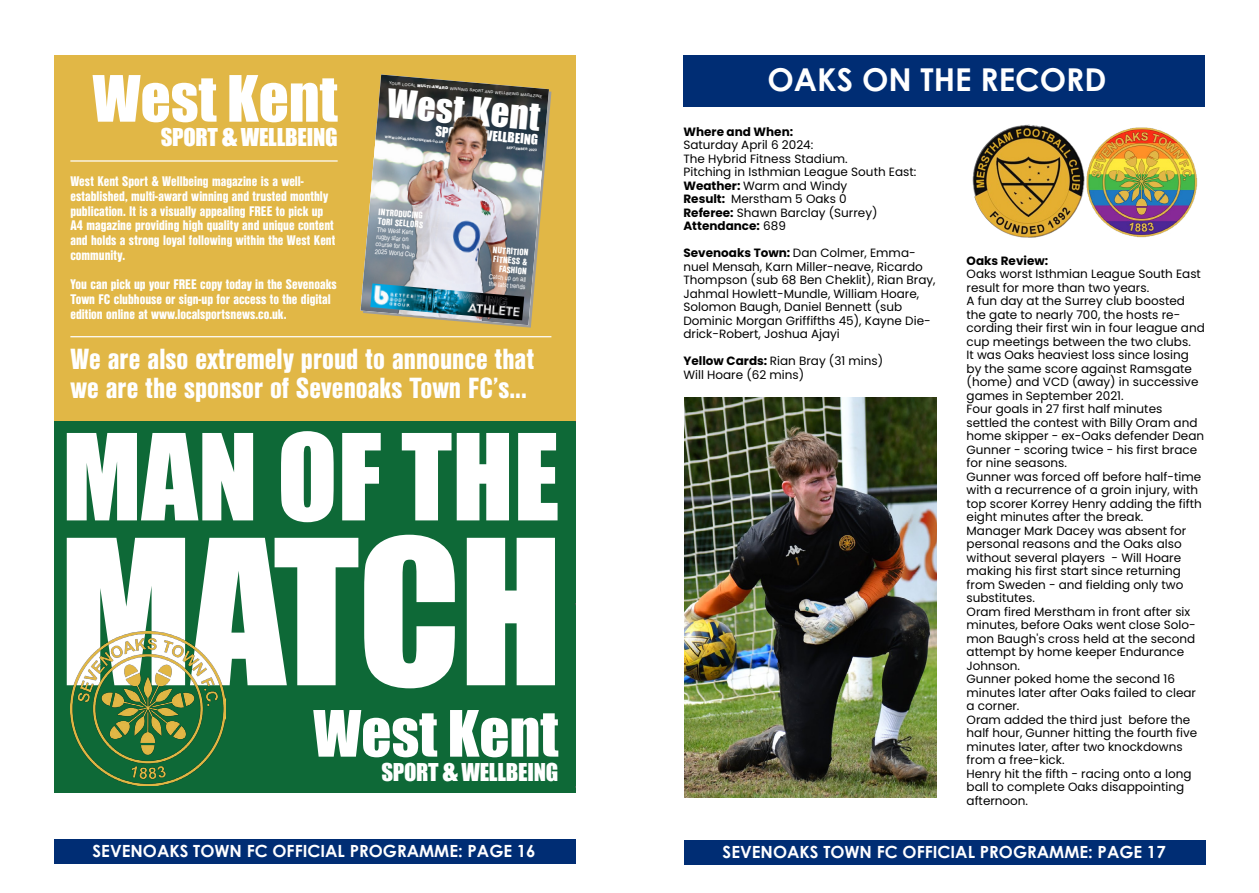
<style>
.page{position:relative;width:1259px;height:893px;background:#fff}
.page>*{position:absolute;margin:0;border:0;box-sizing:border-box;transform-origin:0 0}
.t1{font:186.45px "Impact";color:#fff}
.t2{font:110.55px "Impact";color:#fff}
.t3{font:58.95px "Impact";color:#fff}
.t4{font:36.45px "Impact";color:#fff}
.t5{font:700 31.5px "Century Gothic";color:#fff}
.t6{font:900 28.2px/29.5px "Nimbus San Con L";color:#fff}
.t7{font:22.8px "Impact";letter-spacing:-.01em;color:#fff}
.t8{font:700 16.8px "Century Gothic";color:#fff}
.t9{font:900 13.5px/14.7px "Nimbus San Con L";color:#fff}
.t10{font:13.05px "Impact";color:#fff}
.t11{font:12px/13.5px "Poppins";color:#000}
.t12{font:700 12px "Poppins";color:#000}
.t13{font:900 9px/9.3px "Nimbus San Con L";color:#fff}
.t14{font:6.75px/7.4px "Nimbus San Con L";color:#fff}
.t15{font:4.2px "Nimbus San";color:#fff}
.t16{font:700 3.75px "Nimbus San";color:#fff}
.s1{font-size:27px}
.s2{font-weight:900}
.s3{font-size:15.9px}
.s4{font-weight:700}
</style>
<div class="page">
<div style="left:54px;top:55px;width:521px;height:370px;background:#e1b746"></div>
<div style="left:54px;top:421px;width:517px;height:371px;background:#0e6937"></div>
<img style="left:70px;top:631px;width:155px;height:154px">
<svg style="left:575px;top:598px;width:1px;height:12px"></svg>
<div style="left:238px;top:697px;width:337px;height:95px;background:#0e6937"></div>
<img style="left:360px;top:75px;width:189px;height:250px">
<svg style="left:463px;top:75px;width:8px;height:4px"></svg>
<svg style="left:364px;top:190px;width:4px;height:8px"></svg>
<svg style="left:544px;top:205px;width:4px;height:9px"></svg>
<hr style="left:70px;top:336px;width:481px;height:1px;background:#fff">
<hr style="left:70px;top:160px;width:268px;height:2px;background:#fff">
<div style="left:54px;top:839px;width:521px;height:24px;background:#002d74"></div>
<div style="left:684px;top:840px;width:521px;height:25px;background:#002d74"></div>
<img style="left:684px;top:398px;width:253px;height:399px">
<div style="left:683px;top:55px;width:522px;height:51px;background:#002d74"></div>
<img style="left:1084px;top:127px;width:114px;height:111px">
<img style="left:972px;top:124px;width:112px;height:114px">
<h3 class="t3" style="left:93px;top:53px;width:247px">West Kent</h3>
<h3 class="t7" style="left:161px;top:119px;width:178px">SPORT <span class="s1">&amp;</span> WELLBEING</h3>
<p class="t9" style="left:70px;top:173px;width:266px">West Kent Sport &amp; Wellbeing magazine is a well&shy;established, multi-award winning and trusted monthly publication. It is a visually appealing FREE to pick up A4 magazine providing high quality and unique content and holds a strong loyal following within the West Kent community.</p>
<p class="t9" style="left:70px;top:277px;width:268px">You can pick up your FREE copy today in the Sevenoaks<br>Town FC clubhouse or sign-up for access to the digital edition online at www.localsportsnews.co.uk.</p>
<p class="t15" style="left:389px;top:81px;width:155px;rotate:5deg">YOUR LOCAL <span class="s2">M ULTI-AW ARD</span> W INNING SPORT AND W ELLBEING MAGAZINE</p>
<h3 class="t4" style="left:390px;top:75px;width:162px;rotate:5deg">W estKent</h3>
<p class="t10" style="left:436px;top:121px;width:104px;rotate:5deg">SPORT<span class="s3">&amp;</span> W ELLBEING</p>
<p class="t16" style="left:385px;top:135px;width:60px;rotate:5deg">W W W .LOCALSPORTSNEW S.CO.UK</p>
<p class="t16" style="left:507px;top:145px;width:32px;rotate:5deg">SEPTEMBER 2023</p>
<p class="t13" style="left:379px;top:207px;width:47px;rotate:5deg">INTRODUCING<br>TORISELLORS</p>
<p class="t14" style="left:377px;top:225px;width:42px;rotate:5deg">The W est Kent rugby star on course for the<br>2025 W orld Cup</p>
<p class="t13" style="left:493px;top:245px;width:37px;text-align:right;rotate:5deg">NUTRITION<br>FITNESS &amp;<br>FASHION</p>
<p class="t14" style="left:489px;top:272px;width:39px;rotate:5deg">Catch up on all the latst trends</p>
<h3 class="t6" style="left:70px;top:343px;width:465px">We are also extremely proud to announce that we are the sponsor of Sevenoaks Town FC’s...</h3>
<h2 class="t2" style="left:62px;top:391px;width:499px">MAN OF THE</h2>
<h1 class="t1" style="left:59px;top:467px;width:505px">MATCH</h1>
<h3 class="t3" style="left:313px;top:688px;width:247px">West Kent</h3>
<h3 class="t7" style="left:381px;top:754px;width:178px">SPORT <span class="s1">&amp;</span> WELLBEING</h3>
<h3 class="t5" style="left:767px;top:55px;width:340px">OAKS ON THE RECORD</h3>
<p class="t12" style="left:683px;top:125px;width:111px">Where and When:</p>
<p class="t11" style="left:683px;top:139px;width:234px">Saturday April 6 2024:<br>The Hybrid Fitness Stadium.<br>Pitching in Isthmian League South East:<br><span class="s4">Weather:</span> Warm and Windy<br><span class="s4">Result:</span> Merstham 5 Oaks 0<br><span class="s4">Referee:</span> Shawn Barclay (Surrey)<br><span class="s4">Attendance:</span> 689</p>
<p class="t11" style="left:683px;top:247px;width:254px"><span class="s4">Sevenoaks Town:</span> Dan Colmer, Emma&shy;nuel Mensah, Karn Miller-neave, Ricardo Thompson (sub 68 Ben Cheklit), Rian Bray, Jahmal Howlett-Mundle, William Hoare, Solomon Baugh, Daniel Bennett (sub Dominic Morgan Griffifths 45), Kayne Die&shy;drick-Robert, Joshua Ajayi</p>
<p class="t11" style="left:683px;top:355px;width:201px"><span class="s4">Yellow Cards:</span> Rian Bray (31 mins)<br>Will Hoare (62 mins)</p>
<p class="t12" style="left:966px;top:254px;width:83px">Oaks Review:</p>
<p class="t11" style="left:966px;top:267px;width:240px">Oaks worst Isthmian League South East result for more than two years.<br>A fun day at the Surrey club boosted the gate to nearly 700, the hosts re&shy;cording their first win in four league and cup meetings between the two clubs.<br>It was Oaks heaviest loss since losing by the same score against Ramsgate (home) and VCD (away) in successive games in September 2021.<br>Four goals in 27 first half minutes settled the contest with Billy Oram and home skipper - ex-Oaks defender Dean<br>Gunner - scoring twice - his first brace for nine seasons.<br>Gunner was forced off before half-time with a recurrence of a groin injury, with top scorer Korrey Henry adding the fifth eight minutes after the break.<br>Manager Mark Dacey was absent for personal reasons and the Oaks also without several players - Will Hoare making his first start since returning from Sweden - and fielding only two substitutes.<br>Oram fired Merstham in front after six minutes, before Oaks went close Solo&shy;mon Baugh's cross held at the second attempt by home keeper Endurance<br>Johnson.<br>Gunner poked home the second 16 minutes later after Oaks failed to clear a corner.<br>Oram added the third just before the half hour, Gunner hitting the fourth five minutes later, after two knockdowns from a free-kick.<br>Henry hit the fifth - racing onto a long ball to complete Oaks disappointing afternoon.</p>
<h3 class="t8" style="left:93px;top:838px;width:444px">SEVENOAKS TOWN FC OFFICIAL PROGRAMME: PAGE 16</h3>
<h3 class="t8" style="left:722px;top:839px;width:444px">SEVENOAKS TOWN FC OFFICIAL PROGRAMME: PAGE 17</h3>
</div>
